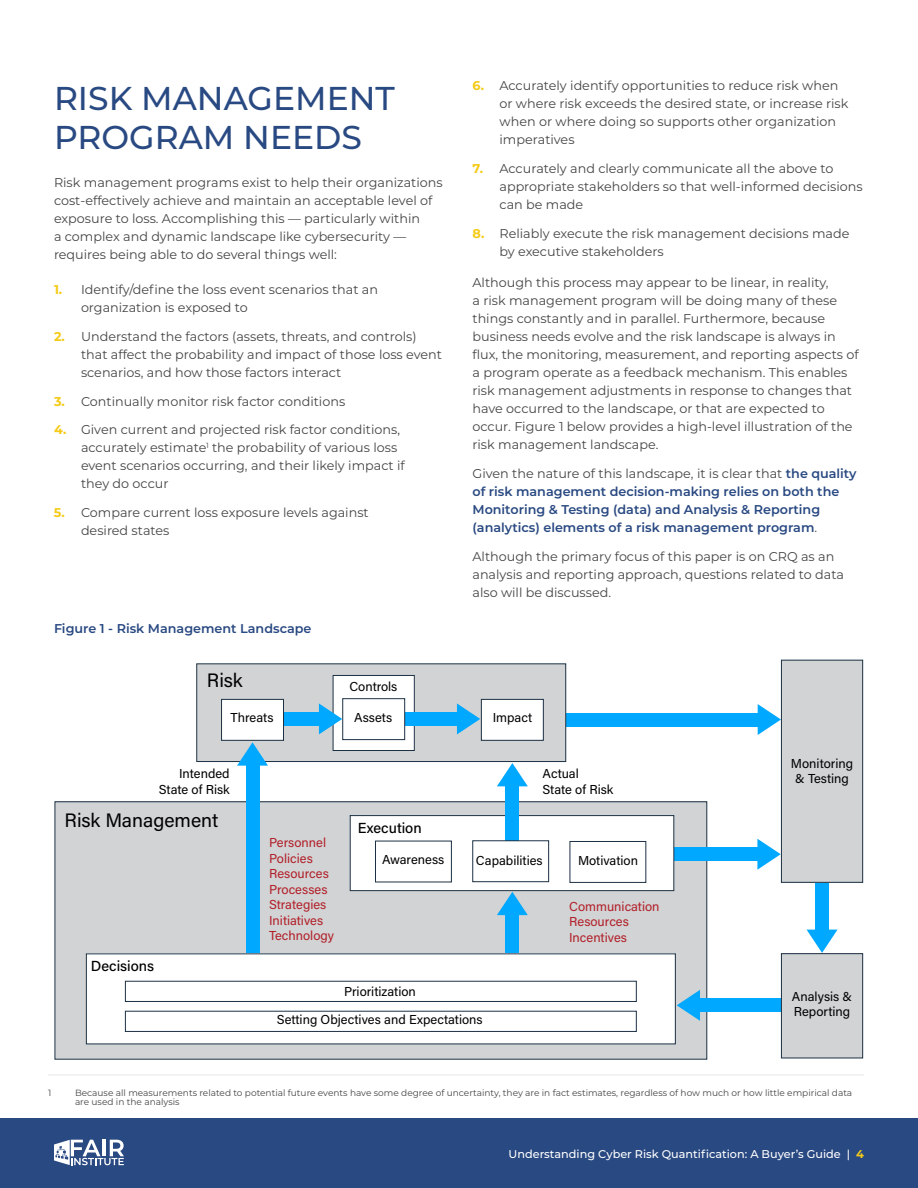
<style>
.page{position:relative;width:918px;height:1188px;background:#fff}
.page>*{position:absolute;margin:0;border:0;box-sizing:border-box;transform-origin:0 0}
.t1{font:500 33px/39px "Montserrat";color:#294982}
.t2{font:19.5px "Acumin Pro";color:#000}
.t3{font:500 14.55px "Acumin Pro";color:#000}
.t4{font:12.9px/15.6px "Acumin Pro";color:#000;text-align:center}
.t5{font:12.9px/15.6px "Acumin Pro";color:#b21f29}
.t6{font:12.75px/18px "Montserrat";color:#444}
.t7{font:600 12.75px/18px "Montserrat";color:#294982}
.t8{font:500 11.25px "Montserrat";color:#fff}
.t9{font:9px/9px "Montserrat";color:#444}
.s1{font-weight:700;color:#f5cb18}
.s2{font-weight:400;color:#444}
</style>
<div class="page">
<div style="left:0;top:1118px;width:918px;height:70px;background:#294982"></div>
<svg style="left:54px;top:1140px;width:70px;height:25px"></svg>
<div style="left:539px;top:713px;width:222px;height:13px;background:#00a8ff"></div>
<svg style="left:758px;top:704px;width:23px;height:31px"></svg>
<div style="left:197px;top:664px;width:369px;height:98px;background:#d1d3d4"></div>
<div style="left:196px;top:663px;width:370px;height:99px;border:1px solid #1c3144"></div>
<div style="left:55px;top:802px;width:652px;height:257px;background:#d1d3d4"></div>
<div style="left:55px;top:801px;width:652px;height:259px;border:1px solid #1c3144"></div>
<div style="left:246px;top:762px;width:13px;height:198px;background:#00a8ff"></div>
<svg style="left:237px;top:742px;width:31px;height:24px"></svg>
<div style="left:506px;top:912px;width:13px;height:87px;background:#00a8ff"></div>
<svg style="left:497px;top:892px;width:31px;height:23px"></svg>
<div style="left:674px;top:847px;width:87px;height:14px;background:#00a8ff"></div>
<svg style="left:757px;top:839px;width:24px;height:31px"></svg>
<div style="left:333px;top:675px;width:81px;height:76px;background:#fff"></div>
<div style="left:333px;top:675px;width:82px;height:76px;border:1px solid #1c3144"></div>
<div style="left:379px;top:712px;width:81px;height:14px;background:#00a8ff"></div>
<svg style="left:457px;top:703px;width:23px;height:31px"></svg>
<div style="left:350px;top:816px;width:324px;height:75px;background:#fff"></div>
<div style="left:350px;top:815px;width:324px;height:76px;border:1px solid #1c3144"></div>
<div style="left:86px;top:954px;width:589px;height:90px;background:#fff"></div>
<div style="left:125px;top:981px;width:512px;height:21px;border:1px solid #1c3144"></div>
<div style="left:125px;top:1011px;width:512px;height:21px;border:1px solid #1c3144"></div>
<div style="left:375px;top:841px;width:77px;height:41px;border:1px solid #1c3144"></div>
<div style="left:570px;top:841px;width:76px;height:42px;border:1px solid #1c3144"></div>
<div style="left:481px;top:699px;width:62px;height:41px;background:#fff"></div>
<div style="left:481px;top:699px;width:63px;height:42px;border:1px solid #1c3144"></div>
<div style="left:343px;top:699px;width:62px;height:41px;background:#fff"></div>
<div style="left:342px;top:698px;width:63px;height:42px;border:1px solid #1c3144"></div>
<div style="left:241px;top:712px;width:81px;height:14px;background:#00a8ff"></div>
<svg style="left:319px;top:703px;width:23px;height:31px"></svg>
<div style="left:222px;top:699px;width:62px;height:41px;background:#fff"></div>
<div style="left:221px;top:699px;width:63px;height:42px;border:1px solid #1c3144"></div>
<div style="left:697px;top:999px;width:86px;height:13px;background:#00a8ff"></div>
<svg style="left:677px;top:990px;width:23px;height:31px"></svg>
<div style="left:781px;top:954px;width:82px;height:104px;background:#d1d3d4"></div>
<div style="left:781px;top:953px;width:82px;height:105px;border:1px solid #1c3144"></div>
<div style="left:506px;top:783px;width:13px;height:87px;background:#00a8ff"></div>
<svg style="left:497px;top:763px;width:31px;height:23px"></svg>
<div style="left:815px;top:846px;width:14px;height:87px;background:#00a8ff"></div>
<svg style="left:807px;top:930px;width:31px;height:23px"></svg>
<div style="left:781px;top:660px;width:82px;height:222px;background:#d1d3d4"></div>
<div style="left:781px;top:660px;width:82px;height:223px;border:1px solid #1c3144"></div>
<div style="left:473px;top:841px;width:76px;height:41px;background:#fff"></div>
<div style="left:472px;top:840px;width:77px;height:42px;border:1px solid #1c3144"></div>
<hr style="left:48px;top:1075px;width:816px;height:1px;background:#e6e7e8">
<h1 class="t1" style="left:54px;top:77px;width:342px">RISK MANAGEMENT<br>PROGRAM NEEDS</h1>
<p class="t6" style="left:54px;top:173px;width:390px">Risk management programs exist to help their organizations cost-effectively achieve and maintain an acceptable level of exposure to loss. Accomplishing this — particularly within<br>a complex and dynamic landscape like cybersecurity — requires being able to do several things well:</p>
<p class="t6" style="left:81px;top:280px;width:299px;text-indent:-27px"><span class="s1">1.</span> Identify/define the loss event scenarios that an organization is exposed to</p>
<p class="t6" style="left:81px;top:327px;width:363px;text-indent:-27px"><span class="s1">2.</span> Understand the factors (assets, threats, and controls) that affect the probability and impact of those loss event scenarios, and how those factors interact</p>
<p class="t6" style="left:54px;top:392px;width:293px"><span class="s1">3.</span> Continually monitor risk factor conditions</p>
<p class="t6" style="left:81px;top:420px;width:325px;text-indent:-27px"><span class="s1">4.</span> Given current and projected risk factor conditions, accurately estimate<sup>1</sup> the probability of various loss event scenarios occurring, and their likely impact if they do occur</p>
<p class="t6" style="left:81px;top:503px;width:289px;text-indent:-27px"><span class="s1">5.</span> Compare current loss exposure levels against desired states</p>
<p class="t7" style="left:54px;top:619px;width:259px">Figure 1 - Risk Management Landscape</p>
<h2 class="t2" style="left:207px;top:667px;width:37px">Risk</h2>
<p class="t4" style="left:349px;top:678px;width:50px">Controls</p>
<p class="t6" style="left:500px;top:76px;width:350px;text-indent:-27px"><span class="s1">6.</span> Accurately identify opportunities to reduce risk when or where risk exceeds the desired state, or increase risk when or where doing so supports other organization imperatives</p>
<p class="t6" style="left:500px;top:159px;width:365px;text-indent:-27px"><span class="s1">7.</span> Accurately and clearly communicate all the above to appropriate stakeholders so that well-informed decisions can be made</p>
<p class="t6" style="left:500px;top:224px;width:352px;text-indent:-27px"><span class="s1">8.</span> Reliably execute the risk management decisions made by executive stakeholders</p>
<p class="t6" style="left:473px;top:273px;width:388px">Although this process may appear to be linear, in reality,<br>a risk management program will be doing many of these things constantly and in parallel. Furthermore, because business needs evolve and the risk landscape is always in flux, the monitoring, measurement, and reporting aspects of a program operate as a feedback mechanism. This enables risk management adjustments in response to changes that have occurred to the landscape, or that are expected to occur. Figure 1 below provides a high-level illustration of the risk management landscape.</p>
<p class="t7" style="left:473px;top:464px;width:386px"><span class="s2">Given the nature of this landscape, it is clear that</span> the quality of risk management decision-making relies on both the Monitoring &amp; Testing (data) and Analysis &amp; Reporting (analytics) elements of a risk management program<span class="s2">.</span></p>
<p class="t6" style="left:473px;top:547px;width:373px">Although the primary focus of this paper is on CRQ as an analysis and reporting approach, questions related to data also will be discussed.</p>
<p class="t4" style="left:231px;top:709px;width:44px">Threats</p>
<p class="t4" style="left:354px;top:709px;width:40px">Assets</p>
<p class="t4" style="left:493px;top:709px;width:41px">Impact</p>
<p class="t4" style="left:159px;top:765px;width:72px;text-align:right">Intended<br>State of Risk</p>
<p class="t4" style="left:542px;top:765px;width:72px;text-align:left">Actual<br>State of Risk</p>
<h2 class="t2" style="left:65px;top:807px;width:155px">Risk Management</h2>
<p class="t3" style="left:91px;top:956px;width:65px">Decisions</p>
<p class="t5" style="left:269px;top:834px;width:67px">Personnel<br>Policies<br>Resources<br>Processes<br>Strategies<br>Initiatives<br>Technology</p>
<p class="t3" style="left:358px;top:817px;width:66px">Execution</p>
<p class="t4" style="left:382px;top:851px;width:64px">Awareness</p>
<p class="t4" style="left:476px;top:853px;width:68px">Capabilities</p>
<p class="t4" style="left:578px;top:853px;width:61px">Motivation</p>
<p class="t5" style="left:569px;top:898px;width:92px">Communication<br>Resources<br>Incentives</p>
<p class="t4" style="left:277px;top:977px;width:207px;line-height:28.2px">Prioritization<br>Setting Objectives and Expectations</p>
<p class="t4" style="left:791px;top:755px;width:64px">Monitoring &amp; Testing</p>
<p class="t4" style="left:792px;top:988px;width:62px;text-align:left">Analysis &amp;<br>Reporting</p>
<p class="t9" style="left:48px;top:1088px;width:5px">1</p>
<p class="t9" style="left:75px;top:1088px;width:779px">Because all measurements related to potential future events have some degree of uncertainty, they are in fact estimates, regardless of how much or how little empirical data are used in the analysis</p>
<p class="t8" style="left:509px;top:1146px;width:357px">Understanding Cyber Risk Quantification: A Buyer’s Guide | <span class="s1">4</span></p>
</div>
